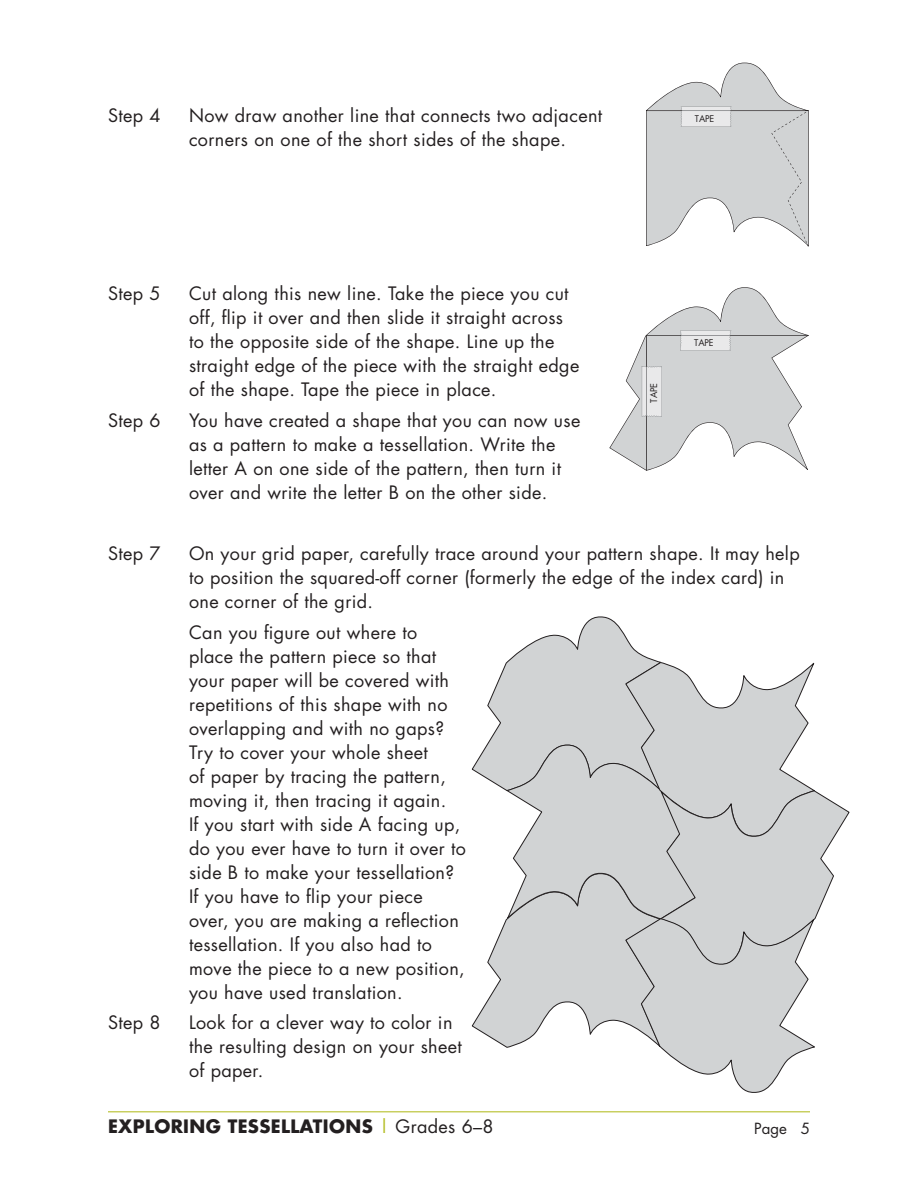
<style>
.page{position:relative;width:918px;height:1188px;background:#fff}
.page>*{position:absolute;margin:0;border:0;box-sizing:border-box;transform-origin:0 0}
.t1{font:18px/24px "Futura";letter-spacing:.02em;color:#231f20}
.t2{font:700 18px "Futura";letter-spacing:.02em;color:#231f20}
.t3{font:15px "Futura";color:#231f20}
.t4{font:9px "Futura";color:#231f20}
.s1{font-weight:400;color:#b2bb1e}
.s2{font-weight:400}
</style>
<div class="page">
<hr style="left:108px;top:1111px;width:702px;height:1px;background:#b2bb1e">
<svg style="left:471px;top:616px;width:379px;height:477px"></svg>
<svg style="left:646px;top:62px;width:163px;height:185px"></svg>
<svg style="left:609px;top:287px;width:200px;height:184px"></svg>
<p class="t1" style="left:108px;top:103px;width:54px">Step 4</p>
<p class="t1" style="left:189px;top:103px;width:415px">Now draw another line that connects two adjacent corners on one of the short sides of the shape.</p>
<p class="t4" style="left:695px;top:112px;width:21px">TAPE</p>
<p class="t1" style="left:108px;top:281px;width:54px">Step 5</p>
<p class="t1" style="left:189px;top:281px;width:392px">Cut along this new line. Take the piece you cut off, flip it over and then slide it straight across to the opposite side of the shape. Line up the straight edge of the piece with the straight edge of the shape. Tape the piece in place.</p>
<p class="t1" style="left:108px;top:408px;width:54px">Step 6</p>
<p class="t1" style="left:189px;top:408px;width:393px">You have created a shape that you can now use as a pattern to make a tessellation. Write the letter A on one side of the pattern, then turn it over and write the letter B on the other side.</p>
<p class="t4" style="left:648px;top:403px;width:21px;rotate:-90deg">TAPE</p>
<p class="t4" style="left:694px;top:336px;width:21px">TAPE</p>
<p class="t1" style="left:108px;top:541px;width:54px">Step 7</p>
<p class="t1" style="left:189px;top:541px;width:612px">On your grid paper, carefully trace around your pattern shape. It may help to position the squared-off corner (formerly the edge of the index card) in one corner of the grid.</p>
<p class="t1" style="left:189px;top:620px;width:278px">Can you figure out where to<br>place the pattern piece so that your paper will be covered with repetitions of this shape with no overlapping and with no gaps?<br>Try to cover your whole sheet<br>of paper by tracing the pattern, moving it, then tracing it again.<br>If you start with side A facing up, do you ever have to turn it over to side B to make your tessellation?<br>If you have to flip your piece over, you are making a reflection tessellation. If you also had to move the piece to a new position, you have used translation.</p>
<p class="t1" style="left:108px;top:1011px;width:54px">Step 8</p>
<p class="t1" style="left:189px;top:1011px;width:274px">Look for a clever way to color in the resulting design on your sheet of paper.</p>
<p class="t2" style="left:108px;top:1113px;width:387px">EXPLORING TESSELLATIONS <span class="s1">|</span> <span class="s2">Grades 6–8</span></p>
<p class="t3" style="left:754px;top:1118px;width:57px">Page 5</p>
</div>
